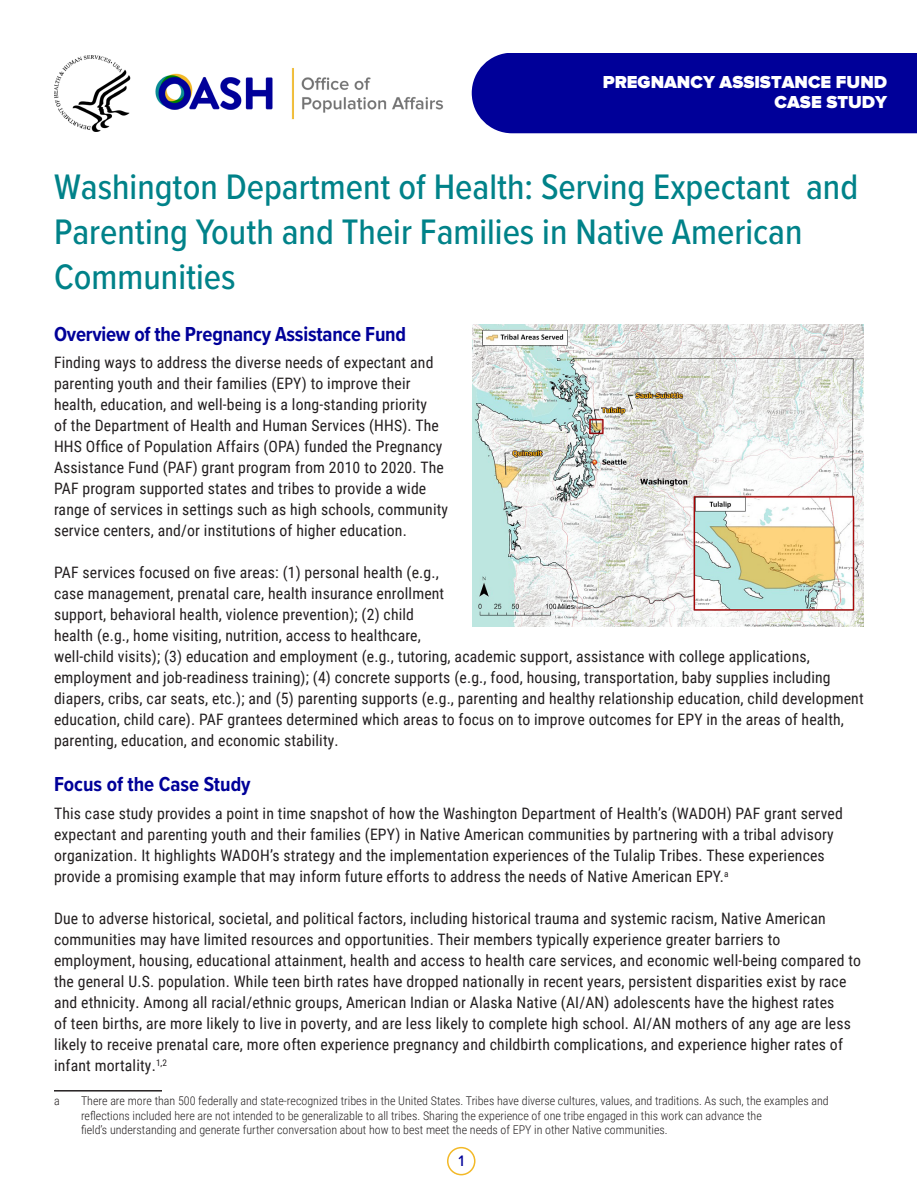
<style>
.page{position:relative;width:918px;height:1188px;background:#fff}
.page>*{position:absolute;margin:0;border:0;box-sizing:border-box;transform-origin:0 0}
.t1{font:500 36.75px/45px "Proxima Nova Cond";color:#008289}
.t2{font:700 21px "Proxima Nova Cond";letter-spacing:-.01em;color:#009}
.t3{font:900 18px/20.2px "Proxima Nova";color:#fff;text-align:right}
.t4{font:15.75px/21px "Roboto Condensed";letter-spacing:.01em;color:#231f20}
.t5{font:500 15.75px "Proxima Nova";color:#009}
.t6{font:300 12px/14.4px "Roboto Condensed";color:#231f20}
</style>
<div class="page">
<div style="left:447px;top:1147px;width:29px;height:28px;border:2px solid #f3b927;border-radius:50%"></div>
<img style="left:54px;top:56px;width:390px;height:76px">
<hr style="left:54px;top:1090px;width:108px;height:2px;background:#231f20">
<img style="left:473px;top:324px;width:391px;height:302px">
<div style="left:472px;top:53px;width:445px;height:80px;background:#009"></div>
<p class="t3" style="left:603px;top:72px;width:286px">PREGNANCY ASSISTANCE FUND<br>CASE STUDY</p>
<h1 class="t1" style="left:54px;top:163px;width:806px">Washington Department of Health: Serving Expectant and<br>Parenting Youth and Their Families in Native American<br>Communities</h1>
<h2 class="t2" style="left:54px;top:318px;width:354px">Overview of the Pregnancy Assistance Fund</h2>
<p class="t4" style="left:54px;top:352px;width:396px">Finding ways to address the diverse needs of expectant and parenting youth and their families (EPY) to improve their health, education, and well-being is a long-standing priority<br>of the Department of Health and Human Services (HHS). The HHS Office of Population Affairs (OPA) funded the Pregnancy Assistance Fund (PAF) grant program from 2010 to 2020. The PAF program supported states and tribes to provide a wide range of services in settings such as high schools, community service centers, and/or institutions of higher education.</p>
<p class="t4" style="left:54px;top:562px;width:811px">PAF services focused on five areas: (1) personal health (e.g.,<br>case management, prenatal care, health insurance enrollment<br>support, behavioral health, violence prevention); (2) child<br>health (e.g., home visiting, nutrition, access to healthcare,<br>well-child visits); (3) education and employment (e.g., tutoring, academic support, assistance with college applications, employment and job-readiness training); (4) concrete supports (e.g., food, housing, transportation, baby supplies including diapers, cribs, car seats, etc.); and (5) parenting supports (e.g., parenting and healthy relationship education, child development education, child care). PAF grantees determined which areas to focus on to improve outcomes for EPY in the areas of health, parenting, education, and economic stability.</p>
<h2 class="t2" style="left:54px;top:769px;width:198px">Focus of the Case Study</h2>
<p class="t4" style="left:54px;top:802px;width:790px">This case study provides a point in time snapshot of how the Washington Department of Health’s (WADOH) PAF grant served expectant and parenting youth and their families (EPY) in Native American communities by partnering with a tribal advisory organization. It highlights WADOH’s strategy and the implementation experiences of the Tulalip Tribes. These experiences provide a promising example that may inform future efforts to address the needs of Native American EPY.<sup>a</sup></p>
<p class="t4" style="left:54px;top:907px;width:809px">Due to adverse historical, societal, and political factors, including historical trauma and systemic racism, Native American communities may have limited resources and opportunities. Their members typically experience greater barriers to employment, housing, educational attainment, health and access to health care services, and economic well-being compared to the general U.S. population. While teen birth rates have dropped nationally in recent years, persistent disparities exist by race and ethnicity. Among all racial/ethnic groups, American Indian or Alaska Native (AI/AN) adolescents have the highest rates<br>of teen births, are more likely to live in poverty, and are less likely to complete high school. AI/AN mothers of any age are less likely to receive prenatal care, more often experience pregnancy and childbirth complications, and experience higher rates of infant mortality.<sup>1,2</sup></p>
<p class="t6" style="left:54px;top:1093px;width:7px">a</p>
<p class="t6" style="left:81px;top:1093px;width:749px">There are more than 500 federally and state-recognized tribes in the United States. Tribes have diverse cultures, values, and traditions. As such, the examples and reflections included here are not intended to be generalizable to all tribes. Sharing the experience of one tribe engaged in this work can advance the<br>field’s understanding and generate further conversation about how to best meet the needs of EPY in other Native communities.</p>
<p class="t5" style="left:458px;top:1149px;width:7px">1</p>
</div>
